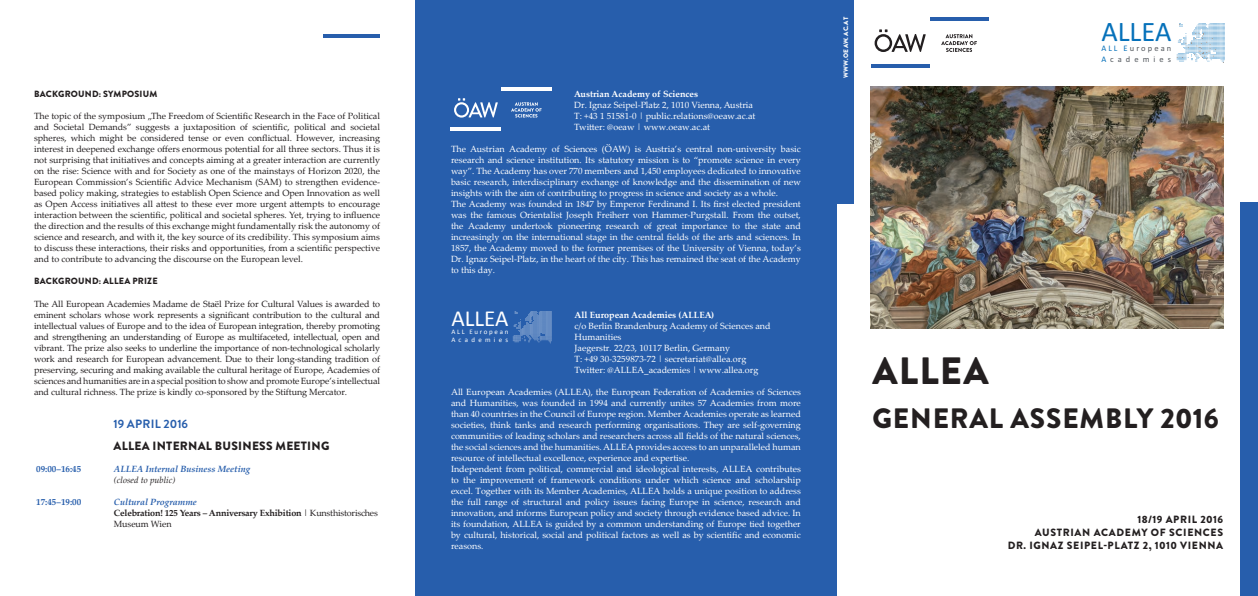
<style>
.page{position:relative;width:1258px;height:596px;background:#fff}
.page>*{position:absolute;margin:0;border:0;box-sizing:border-box;transform-origin:0 0}
.t1{font:900 38px "Brandon Grotesque";color:#231f20}
.t2{font:28.3px "Calibri";color:#0671ba}
.t3{font:900 28px "Brandon Grotesque";letter-spacing:.03em;color:#231f20}
.t4{font:23.1px "Calibri";color:#fff}
.t5{font:900 12px "Brandon Grotesque";letter-spacing:.02em;color:#231f20}
.t6{font:700 12px "Brandon Grotesque";letter-spacing:.01em;color:#275eac}
.t7{font:900 10.5px/13px "Brandon Grotesque";letter-spacing:.06em;color:#231f20;text-align:right}
.t8{font:9px/11px "Palatino Linotype";color:#fff}
.t9{font:9px/11px "Palatino Linotype";letter-spacing:-.01em;color:#231f20;text-align:justify}
.t10{font:700 9px/11px "Palatino Linotype";letter-spacing:-.02em;color:#231f20}
.t11{font:700 9px "Palatino Linotype";color:#fff}
.t12{font:900 9px "Brandon Grotesque";letter-spacing:.02em;color:#231f20}
.t13{font:italic 700 9px "Palatino Linotype";color:#275eac}
.t14{font:700 9px "Palatino Linotype";color:#275eac}
.t15{font:italic 9px "Palatino Linotype";color:#231f20}
.t16{font:8.5px/10.2px "Calibri";letter-spacing:.245em;color:#53585d}
.t17{font:6.9px/8.3px "Calibri";letter-spacing:.245em;color:#fff}
.t18{font:900 6.5px "Brandon Grotesque";letter-spacing:.08em;color:#fff}
.s1{font-style:italic;color:#275eac}
.s2{font-weight:400}
.s3{font-style:italic}
.s4{color:#0671ba}
</style>
<div class="page">
<div style="left:836px;top:0;width:17px;height:203px;background:#275eac"></div>
<hr style="left:323px;top:34px;width:57px;height:4px;background:#275eac">
<div style="left:1239px;top:203px;width:18px;height:68px;background:#275eac"></div>
<div style="left:1239px;top:271px;width:18px;height:324px;background:#275eac"></div>
<img style="left:870px;top:86px;width:353px;height:242px">
<svg style="left:1176px;top:23px;width:48px;height:40px"></svg>
<div style="left:415px;top:0;width:421px;height:595px;background:#275eac"></div>
<hr style="left:870px;top:64px;width:59px;height:4px;background:#275eac">
<hr style="left:929px;top:17px;width:59px;height:3px;background:#275eac">
<svg style="left:874px;top:29px;width:51px;height:23px"></svg>
<svg style="left:941px;top:34px;width:35px;height:18px"></svg>
<svg style="left:513px;top:311px;width:39px;height:32px"></svg>
<hr style="left:451px;top:127px;width:50px;height:4px;background:#fff">
<hr style="left:501px;top:87px;width:50px;height:3px;background:#fff">
<svg style="left:454px;top:98px;width:44px;height:19px"></svg>
<svg style="left:511px;top:102px;width:30px;height:15px"></svg>
<p class="t12" style="left:34px;top:88px;width:5px">BAC</p>
<p class="t12" style="left:52px;top:88px;width:27px">KGROUND</p>
<p class="t12" style="left:99px;top:88px;width:12px">:SYMPOS</p>
<p class="t12" style="left:140px;top:88px;width:11px">IUM</p>
<p class="t9" style="left:34px;top:110px;width:347px">The topic of the symposium „The Freedom of Scientific Research in the Face of Political and Societal Demands” suggests a juxtaposition of scientific, political and societal spheres, which might be considered tense or even conflictual. However, increasing interest in deepened exchange offers enormous potential for all three sectors. Thus it is not surprising that initiatives and concepts aiming at a greater interaction are currently on the rise: Science with and for Society as one of the mainstays of Horizon 2020, the European Commission’s Scientific Advice Mechanism (SAM) to strengthen evidence&shy;based policy making, strategies to establish Open Science and Open Innovation as well as Open Access initiatives all attest to these ever more urgent attempts to encourage interaction between the scientific, political and societal spheres. Yet, trying to influence the direction and the results of this exchange might fundamentally risk the autonomy of science and research, and with it, the key source of its credibility. This symposium aims to discuss these interactions, their risks and opportunities, from a scientific perspective and to contribute to advancing the discourse on the European level.</p>
<p class="t12" style="left:34px;top:275px;width:5px">BAC</p>
<p class="t12" style="left:52px;top:275px;width:27px">KGROUND</p>
<p class="t12" style="left:99px;top:275px;width:55px">: ALLEA PRIZE</p>
<p class="t9" style="left:34px;top:297px;width:347px">The All European Academies Madame de Staël Prize for Cultural Values is awarded to eminent scholars whose work represents a significant contribution to the cultural and intellectual values of Europe and to the idea of European integration, thereby promoting and strengthening an understanding of Europe as multifaceted, intellectual, open and vibrant. The prize also seeks to underline the importance of non-technological scholarly work and research for European advancement. Due to their long-standing tradition of preserving, securing and making available the cultural heritage of Europe, Academies of sciences and humanities are in a special position to show and promote Europe’s intellectual and cultural richness. The prize is kindly co-sponsored by the Stiftung Mercator.</p>
<h3 class="t6" style="left:113px;top:415px;width:76px">19 April 2016</h3>
<h3 class="t5" style="left:113px;top:437px;width:217px">ALLEA INTERNAL BUSI NESS MEETI NG</h3>
<p class="t14" style="left:36px;top:462px;width:46px">09:00–16:45</p>
<p class="t13" style="left:114px;top:462px;width:138px">ALLEA Internal Business Meeting</p>
<p class="t15" style="left:114px;top:473px;width:63px">(closed to public)</p>
<p class="t14" style="left:36px;top:495px;width:46px">17:45–19:00</p>
<p class="t10" style="left:114px;top:495px;width:265px"><span class="s1">Cultural Programme<br></span>Celebration! 125 Years – Anniversary Exhibition <span class="s2">| Kunsthistorisches<br>Museum Wien</span></p>
<p class="t11" style="left:574px;top:88px;width:125px">Austrian Academy of Sciences</p>
<p class="t8" style="left:574px;top:99px;width:183px">Dr. Ignaz Seipel-Platz 2, 1010 Vienna, Austria<br>T: +43 1 51581-0 <span class="s3">|</span> public.relations@oeaw.ac.at<br>Twitter: @oeaw <span class="s3">|</span> www.oeaw.ac.at</p>
<p class="t8" style="left:451px;top:143px;width:351px">The Austrian Academy of Sciences (ÖAW) is Austria’s central non-university basic research and science institution. Its statutory mission is to “promote science in every way”. The Academy has over 770 members and 1,450 employees dedicated to innovative basic research, interdisciplinary exchange of knowledge and the dissemination of new insights with the aim of contributing to progress in science and society as a whole.<br>The Academy was founded in 1847 by Emperor Ferdinand I. Its first elected president was the famous Orientalist Joseph Freiherr von Hammer-Purgstall. From the outset, the Academy undertook pioneering research of great importance to the state and increasingly on the international stage in the central fields of the arts and sciences. In 1857, the Academy moved to the former premises of the University of Vienna, today’s Dr. Ignaz Seipel-Platz, in the heart of the city. This has remained the seat of the Academy to this day.</p>
<h3 class="t4" style="left:451px;top:303px;width:59px">ALLEA</h3>
<p class="t17" style="left:451px;top:327px;width:59px">ALL European<br>Academies</p>
<p class="t11" style="left:574px;top:308px;width:141px">All European Academies (ALLEA)</p>
<p class="t8" style="left:574px;top:319px;width:198px">c/o Berlin Brandenburg Academy of Sciences and Humanities<br>Jaegerstr. 22/23, 10117 Berlin, Germany<br>T: +49 30-3259873-72 <span class="s3">|</span> secretariat@allea.org Twitter: @ALLEA_academies <span class="s3">|</span> www.allea.org</p>
<p class="t8" style="left:451px;top:385px;width:351px">All European Academies (ALLEA), the European Federation of Academies of Sciences and Humanities, was founded in 1994 and currently unites 57 Academies from more than 40 countries in the Council of Europe region. Member Academies operate as learned societies, think tanks and research performing organisations. They are self-governing communities of leading scholars and researchers across all fields of the natural sciences, the social sciences and the humanities. ALLEA provides access to an unparalleled human resource of intellectual excellence, experience and expertise.<br>Independent from political, commercial and ideological interests, ALLEA contributes to the improvement of framework conditions under which science and scholarship excel. Together with its Member Academies, ALLEA holds a unique position to address the full range of structural and policy issues facing Europe in science, research and innovation, and informs European policy and society through evidence based advice. In its foundation, ALLEA is guided by a common understanding of Europe tied together by cultural, historical, social and political factors as well as by scientific and economic reasons.</p>
<p class="t18" style="left:841px;top:78px;width:63px;rotate:-90deg">WWW.OEAW.AC.AT</p>
<h2 class="t2" style="left:1101px;top:14px;width:72px">ALLEA</h2>
<p class="t16" style="left:1101px;top:44px;width:71px"><span class="s4">ALL E</span>uropean<br><span class="s4">A</span>cademies</p>
<h1 class="t1" style="left:872px;top:343px;width:92px">ALLEA</h1>
<h3 class="t3" style="left:872px;top:398px;width:348px">GENERAL ASSEMBLY 2016</h3>
<p class="t7" style="left:1007px;top:513px;width:217px">18/19 APRIL 2016<br>AUSTRIAN ACADEMY OF SCI ENCES<br>DR. IGNAZ SEI PEL-PL ATZ 2, 1010 VI ENNA</p>
</div>
